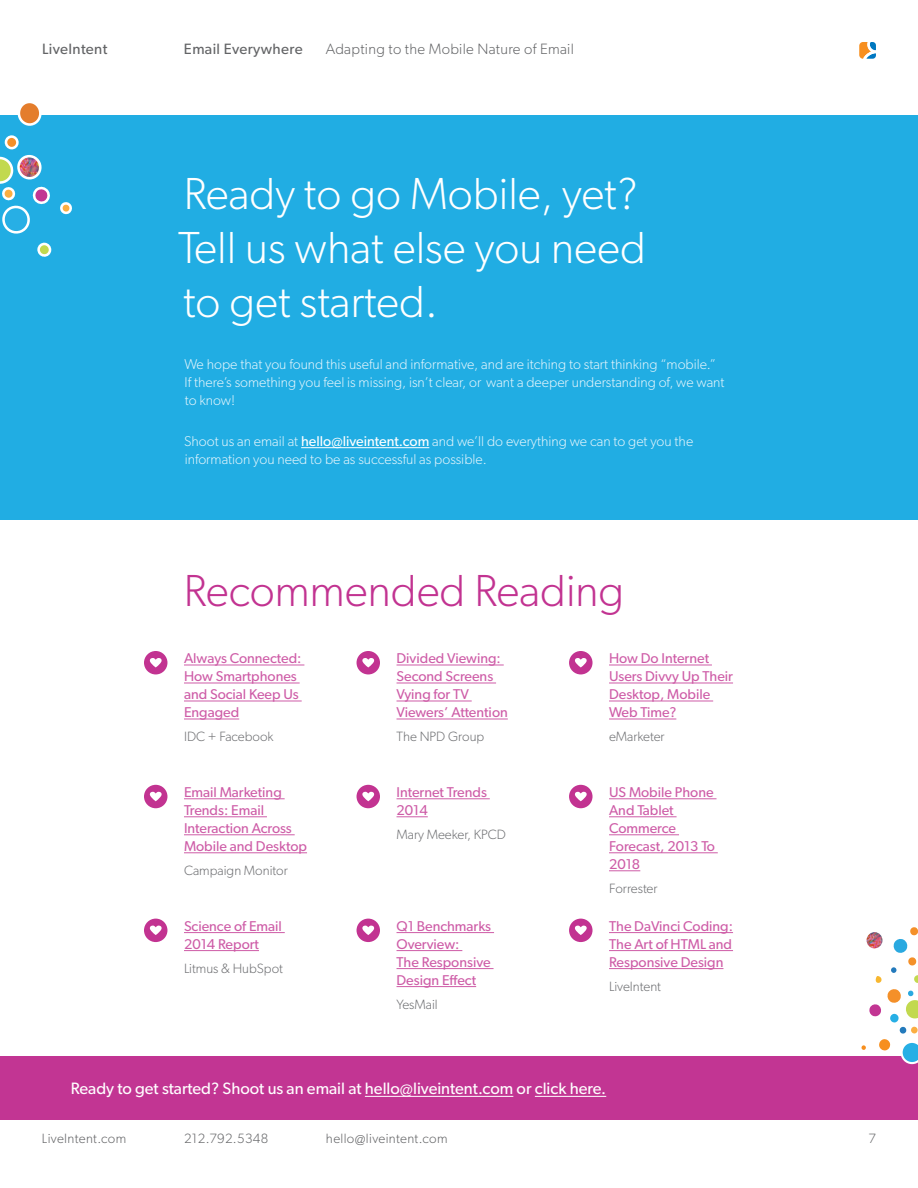
<style>
.page{position:relative;width:918px;height:1188px;background:#fff}
.page>*{position:absolute;margin:0;border:0;box-sizing:border-box;transform-origin:0 0}
.t1{font:300 45px/54px "Gibson";color:#fff}
.t2{font:300 45px "Gibson";color:#c23391}
.t3{font:16.5px "Gibson";color:#fff}
.t4{font:300 15px "Gibson";letter-spacing:.02em;color:#636466}
.t5{font:15px "Gibson";letter-spacing:.025em;color:#636466}
.t6{font:14.25px/18px "Gibson";color:#ce5ca7}
.t7{font:300 14.25px/18px "Gibson";color:#e4f5fc}
.t8{font:300 13.5px "Gibson";color:#6d6e71}
.t9{font:300 13.5px "Gibson";letter-spacing:.025em;color:#636466}
.s1{font-weight:400;color:#fff}
</style>
<div class="page">
<hr style="left:42px;top:1120px;width:834px;height:1px;background:#f28f29">
<svg style="left:859px;top:42px;width:17px;height:17px"></svg>
<div style="left:0;top:116px;width:918px;height:404px;background:#21ade3"></div>
<div style="left:37px;top:242px;width:15px;height:15px;background:#c2d94f;border:3px solid #fff;border-radius:50%"></div>
<div style="left:6px;top:136px;width:12px;height:12px;background:#f49029;border-radius:50%"></div>
<div style="left:5px;top:135px;width:14px;height:15px;border:3px solid #fff;border-radius:50%"></div>
<svg style="left:14px;top:103px;width:31px;height:23px"></svg>
<svg style="left:0;top:154px;width:72px;height:80px"></svg>
<hr style="left:301px;top:447px;width:128px;height:1px;background:#fff">
<hr style="left:184px;top:665px;width:120px;height:1px;background:#ce5ca7">
<hr style="left:184px;top:683px;width:116px;height:1px;background:#ce5ca7">
<hr style="left:184px;top:701px;width:118px;height:1px;background:#ce5ca7">
<hr style="left:184px;top:719px;width:55px;height:1px;background:#ce5ca7">
<div style="left:144px;top:651px;width:23px;height:23px;background:#c23391;border-radius:50%"></div>
<svg style="left:150px;top:658px;width:12px;height:9px"></svg>
<hr style="left:184px;top:799px;width:101px;height:1px;background:#ce5ca7">
<hr style="left:184px;top:817px;width:83px;height:1px;background:#ce5ca7">
<hr style="left:184px;top:835px;width:111px;height:1px;background:#ce5ca7">
<hr style="left:184px;top:853px;width:123px;height:1px;background:#ce5ca7">
<div style="left:144px;top:785px;width:23px;height:23px;background:#c23391;border-radius:50%"></div>
<svg style="left:150px;top:792px;width:12px;height:9px"></svg>
<hr style="left:184px;top:932px;width:101px;height:1px;background:#ce5ca7">
<hr style="left:184px;top:950px;width:75px;height:1px;background:#ce5ca7">
<div style="left:144px;top:919px;width:23px;height:23px;background:#c23391;border-radius:50%"></div>
<svg style="left:150px;top:926px;width:12px;height:9px"></svg>
<hr style="left:397px;top:665px;width:107px;height:1px;background:#ce5ca7">
<hr style="left:397px;top:683px;width:99px;height:1px;background:#ce5ca7">
<hr style="left:397px;top:701px;width:75px;height:1px;background:#ce5ca7">
<hr style="left:397px;top:719px;width:111px;height:1px;background:#ce5ca7">
<div style="left:357px;top:651px;width:23px;height:23px;background:#c23391;border-radius:50%"></div>
<svg style="left:362px;top:658px;width:12px;height:9px"></svg>
<hr style="left:397px;top:799px;width:93px;height:1px;background:#ce5ca7">
<hr style="left:397px;top:817px;width:31px;height:1px;background:#ce5ca7">
<div style="left:357px;top:785px;width:23px;height:23px;background:#c23391;border-radius:50%"></div>
<svg style="left:362px;top:792px;width:12px;height:9px"></svg>
<hr style="left:397px;top:932px;width:97px;height:1px;background:#ce5ca7">
<hr style="left:397px;top:950px;width:65px;height:1px;background:#ce5ca7">
<hr style="left:397px;top:968px;width:97px;height:1px;background:#ce5ca7">
<hr style="left:397px;top:986px;width:79px;height:1px;background:#ce5ca7">
<div style="left:357px;top:919px;width:23px;height:23px;background:#c23391;border-radius:50%"></div>
<svg style="left:362px;top:926px;width:12px;height:9px"></svg>
<hr style="left:609px;top:665px;width:103px;height:1px;background:#ce5ca7">
<hr style="left:609px;top:683px;width:124px;height:1px;background:#ce5ca7">
<hr style="left:609px;top:701px;width:104px;height:1px;background:#ce5ca7">
<hr style="left:609px;top:719px;width:67px;height:1px;background:#ce5ca7">
<div style="left:569px;top:651px;width:24px;height:23px;background:#c23391;border-radius:50%"></div>
<svg style="left:575px;top:658px;width:12px;height:9px"></svg>
<hr style="left:609px;top:799px;width:108px;height:1px;background:#ce5ca7">
<hr style="left:609px;top:817px;width:68px;height:1px;background:#ce5ca7">
<hr style="left:609px;top:835px;width:70px;height:1px;background:#ce5ca7">
<hr style="left:609px;top:853px;width:109px;height:1px;background:#ce5ca7">
<hr style="left:609px;top:871px;width:31px;height:1px;background:#ce5ca7">
<div style="left:569px;top:785px;width:24px;height:23px;background:#c23391;border-radius:50%"></div>
<svg style="left:575px;top:792px;width:12px;height:9px"></svg>
<hr style="left:609px;top:932px;width:124px;height:1px;background:#ce5ca7">
<hr style="left:609px;top:950px;width:124px;height:1px;background:#ce5ca7">
<hr style="left:609px;top:968px;width:114px;height:1px;background:#ce5ca7">
<div style="left:569px;top:919px;width:24px;height:23px;background:#c23391;border-radius:50%"></div>
<svg style="left:575px;top:926px;width:12px;height:9px"></svg>
<div style="left:0;top:1057px;width:918px;height:63px;background:#c23593"></div>
<hr style="left:365px;top:1096px;width:148px;height:1px;background:#fff">
<hr style="left:535px;top:1096px;width:71px;height:1px;background:#fff">
<div style="left:860px;top:1044px;width:8px;height:8px;background:#f78f1e;border-radius:3px"></div>
<div style="left:859px;top:1042px;width:10px;height:11px;border:3px solid #fff;border-radius:3px"></div>
<svg style="left:866px;top:927px;width:52px;height:137px"></svg>
<img style="left:866px;top:931px;width:18px;height:19px">
<div style="left:864px;top:930px;width:21px;height:21px;border:2px solid #fff;border-radius:50%"></div>
<p class="t5" style="left:42px;top:40px;width:67px">LiveIntent</p>
<p class="t5" style="left:184px;top:40px;width:120px">Email Everywhere</p>
<p class="t4" style="left:326px;top:40px;width:249px">Adapting to the Mobile Nature of Email</p>
<h1 class="t1" style="left:178px;top:166px;width:469px">Ready to go Mobile, yet?<br>Tell us what else you need to get started.</h1>
<p class="t7" style="left:184px;top:355px;width:542px">We hope that you found this useful and informative, and are itching to start thinking “mobile.”<br>If there’s something you feel is missing, isn’t clear, or want a deeper understanding of, we want to know!</p>
<p class="t7" style="left:184px;top:432px;width:511px">Shoot us an email at <span class="s1">hello@liveintent.com</span> and we’ll do everything we can to get you the information you need to be as successful as possible.</p>
<h1 class="t2" style="left:184px;top:563px;width:442px">Recommended Reading</h1>
<p class="t6" style="left:184px;top:649px;width:119px">Always Connected:<br>How Smartphones and Social Keep Us<br>Engaged</p>
<p class="t8" style="left:184px;top:728px;width:91px">IDC + Facebook</p>
<p class="t6" style="left:397px;top:649px;width:113px">Divided Viewing:<br>Second Screens<br>Vying for TV<br>Viewers’ Attention</p>
<p class="t8" style="left:397px;top:728px;width:89px">The NPD Group</p>
<p class="t6" style="left:609px;top:649px;width:126px">How Do Internet<br>Users Divvy Up Their<br>Desktop, Mobile<br>Web Time?</p>
<p class="t8" style="left:609px;top:728px;width:57px">eMarketer</p>
<p class="t6" style="left:184px;top:783px;width:125px">Email Marketing<br>Trends: Email<br>Interaction Across<br>Mobile and Desktop</p>
<p class="t8" style="left:184px;top:862px;width:105px">Campaign Monitor</p>
<p class="t6" style="left:184px;top:917px;width:99px">Science of Email<br>2014 Report</p>
<p class="t8" style="left:184px;top:960px;width:100px">Litmus &amp; HubSpot</p>
<p class="t6" style="left:397px;top:783px;width:92px">Internet Trends<br>2014</p>
<p class="t8" style="left:397px;top:826px;width:111px">Mary Meeker, KPCD</p>
<p class="t6" style="left:397px;top:917px;width:96px">Q1 Benchmarks<br>Overview:<br>The Responsive<br>Design Effect</p>
<p class="t8" style="left:397px;top:996px;width:43px">YesMail</p>
<p class="t6" style="left:609px;top:783px;width:107px">US Mobile Phone<br>And Tablet<br>Commerce<br>Forecast, 2013 To<br>2018</p>
<p class="t8" style="left:609px;top:880px;width:50px">Forrester</p>
<p class="t6" style="left:609px;top:917px;width:126px;text-align:justify">The DaVinci Coding:<br>The Art of HTML and Responsive Design</p>
<p class="t8" style="left:609px;top:978px;width:54px">LiveIntent</p>
<p class="t3" style="left:71px;top:1079px;width:537px">Ready to get started? Shoot us an email at hello@liveintent.com or click here.</p>
<p class="t9" style="left:42px;top:1130px;width:86px">LiveIntent.com</p>
<p class="t9" style="left:184px;top:1130px;width:86px">212.792.5348</p>
<p class="t9" style="left:326px;top:1130px;width:123px">hello@liveintent.com</p>
<p class="t9" style="left:868px;top:1130px;width:9px">7</p>
</div>
